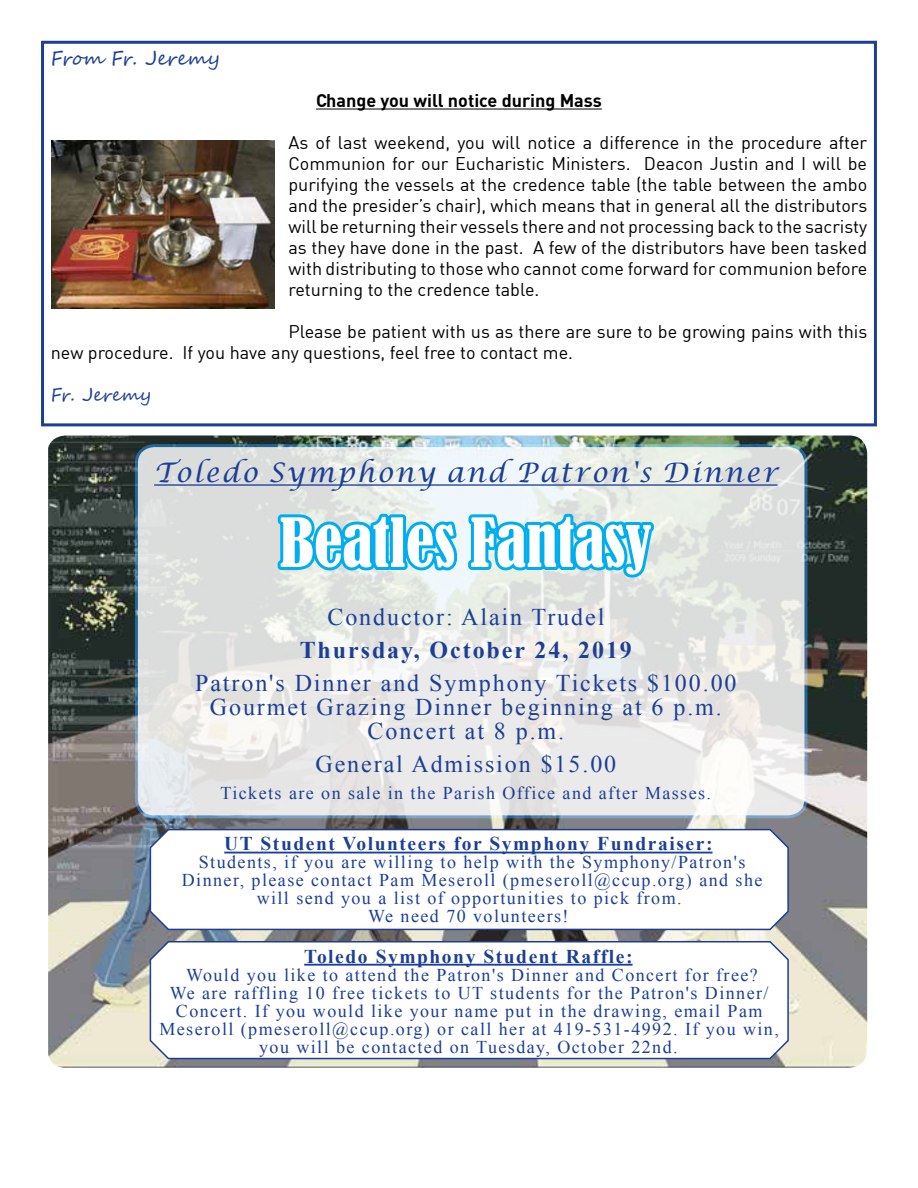
<style>
.page{position:relative;width:918px;height:1188px;background:#fff}
.page>*{position:absolute;margin:0;border:0;box-sizing:border-box;transform-origin:0 0}
.t1{font:condensed 63px "Bernard";color:#fff}
.t2{font:italic 27px "Lucida Calligraphy";letter-spacing:.08em;color:#1c3e94}
.t3{font:24px/24px "Times New Roman";letter-spacing:.08em;color:#1c3e94;text-align:center}
.t4{font:700 24px "Times New Roman";letter-spacing:.08em;color:#1c3e94}
.t5{font:700 19.5px "Times New Roman";letter-spacing:.08em;color:#1c3e94}
.t6{font:19.5px "Segoe Script";color:#1c3e94}
.t7{font:18px/21px "DIN";color:#000;text-align:justify}
.t8{font:18px/18px "Times New Roman";letter-spacing:.08em;color:#1c3e94;text-align:center}
.t9{font:700 18px "DIN";color:#000}
.t10{font:18px "Segoe Script";color:#1c3e94}
</style>
<div class="page">
<img style="left:48px;top:435px;width:819px;height:633px">
<svg style="left:136px;top:446px;width:670px;height:371px;background:#e6e7e5"></svg>
<div style="left:135px;top:444px;width:672px;height:374px;border:3px solid #00549e;border-radius:18px"></div>
<svg style="left:149px;top:827px;width:641px;height:104px"></svg>
<svg style="left:149px;top:940px;width:641px;height:120px"></svg>
<hr style="left:154px;top:484px;width:624px;height:2px;background:#1c3e94">
<svg style="left:272px;top:469px;width:385px;height:114px"></svg>
<hr style="left:316px;top:109px;width:286px;height:1px;background:#000">
<div style="left:41px;top:41px;width:836px;height:385px;border:3px solid #1c3e94"></div>
<img style="left:51px;top:141px;width:224px;height:168px">
<p class="t6" style="left:51px;top:42px;width:170px">From Fr. Jeremy</p>
<p class="t9" style="left:316px;top:89px;width:287px">Change you will notice during Mass</p>
<p class="t7" style="left:288px;top:132px;width:580px">As of last weekend, you will notice a difference in the procedure after Communion for our Eucharistic Ministers. Deacon Justin and I will be purifying the vessels at the credence table (the table between the ambo and the presider’s chair), which means that in general all the distributors will be returning their vessels there and not processing back to the sacristy as they have done in the past. A few of the distributors have been tasked with distributing to those who cannot come forward for communion before returning to the credence table.</p>
<p class="t7" style="left:51px;top:321px;width:818px;text-indent:238px">Please be patient with us as there are sure to be growing pains with this new procedure. If you have any questions, feel free to contact me.</p>
<p class="t10" style="left:51px;top:380px;width:102px">Fr. Jeremy</p>
<h2 class="t2" style="left:154px;top:457px;width:625px">Toledo Symphony and Patron's Dinner</h2>
<h1 class="t1" style="left:280px;top:506px;width:373px">Beatles Fantasy</h1>
<h3 class="t3" style="left:327px;top:605px;width:278px">Conductor: Alain Trudel</h3>
<h3 class="t4" style="left:300px;top:634px;width:334px">Thursday, October 24, 2019</h3>
<h3 class="t3" style="left:195px;top:671px;width:543px">Patron's Dinner and Symphony Tickets $100.00<br>Gourmet Grazing Dinner beginning at 6 p.m.<br>Concert at 8 p.m.</h3>
<h3 class="t3" style="left:315px;top:752px;width:302px">General Admission $15.00</h3>
<p class="t8" style="left:221px;top:784px;width:492px">Tickets are on sale in the Parish Office and after Masses.</p>
<p class="t5" style="left:224px;top:830px;width:490px">UT Student Volunteers for Symphony Fundraiser:</p>
<p class="t8" style="left:182px;top:853px;width:582px">Students, if you are willing to help with the Symphony/Patron's Dinner, please contact Pam Meseroll (pmeseroll@ccup.org) and she will send you a list of opportunities to pick from.<br>We need 70 volunteers!</p>
<p class="t5" style="left:304px;top:943px;width:330px">Toledo Symphony Student Raffle:</p>
<p class="t8" style="left:159px;top:965px;width:621px">Would you like to attend the Patron's Dinner and Concert for free?<br>We are raffling 10 free tickets to UT students for the Patron's Dinner/ Concert. If you would like your name put in the drawing, email Pam Meseroll (pmeseroll@ccup.org) or call her at 419-531-4992. If you win, you will be contacted on Tuesday, October 22nd.</p>
</div>
